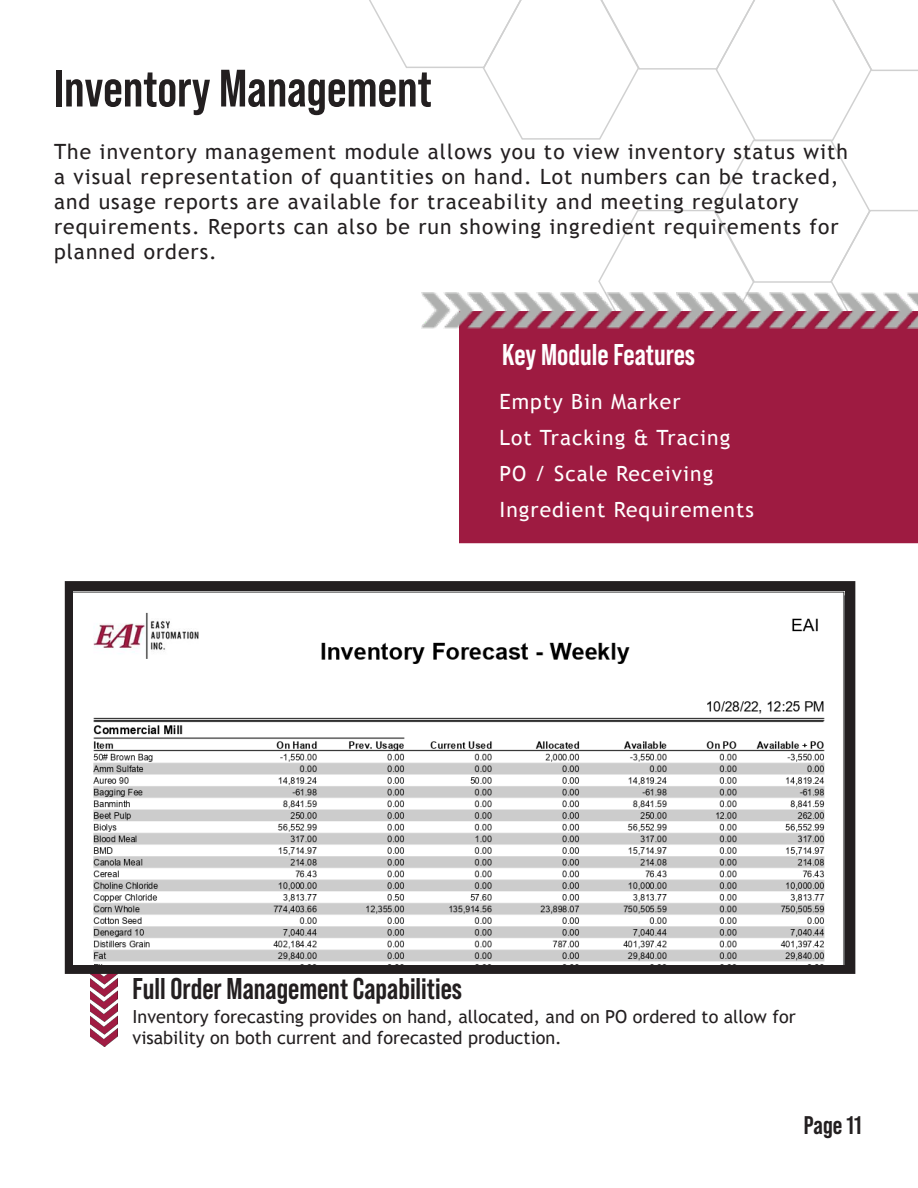
<style>
.page{position:relative;width:918px;height:1188px;background:#fff}
.page>*{position:absolute;margin:0;border:0;box-sizing:border-box;transform-origin:0 0}
.t1{font:700 52.5px "Bebas Neue Pro";color:#231f20}
.t2{font:700 30px "Bebas Neue Pro";color:#231f20}
.t3{font:700 30px "Bebas Neue Pro";color:#fff}
.t4{font:700 25.5px "Bebas Neue Pro";color:#231f20}
.t5{font:21px/25.2px "Trebuchet MS";letter-spacing:.05em;color:#231f20}
.t6{font:21px "Trebuchet MS";letter-spacing:.05em;color:#fff}
.t7{font:18px/21.6px "Trebuchet MS";color:#231f20}
</style>
<div class="page">
<img style="left:91px;top:974px;width:27px;height:73px">
<div style="left:66px;top:582px;width:788px;height:391px;background:#231f20"></div>
<div style="left:65px;top:581px;width:790px;height:393px;border:2px solid #231f20"></div>
<svg style="left:369px;top:0;width:549px;height:329px"></svg>
<div style="left:459px;top:329px;width:459px;height:214px;background:#9e1b41"></div>
<img style="left:422px;top:293px;width:496px;height:36px">
<img style="left:74px;top:592px;width:770px;height:373px">
<p class="t1" style="left:54px;top:58px;width:379px">Inventory Management</p>
<p class="t5" style="left:54px;top:139px;width:795px">The inventory management module allows you to view inventory status with a visual representation of quantities on hand. Lot numbers can be tracked, and usage reports are available for traceability and meeting regulatory requirements. Reports can also be run showing ingredient requirements for planned orders.</p>
<p class="t3" style="left:502px;top:337px;width:195px">Key Module Features</p>
<p class="t6" style="left:500px;top:389px;width:183px">Empty Bin Marker</p>
<p class="t6" style="left:500px;top:425px;width:232px">Lot Tracking &amp; Tracing</p>
<p class="t6" style="left:500px;top:461px;width:215px">PO / Scale Receiving</p>
<p class="t6" style="left:500px;top:497px;width:256px">Ingredient Requirements</p>
<p class="t2" style="left:133px;top:971px;width:331px">Full Order Management Capabilities</p>
<p class="t7" style="left:133px;top:1006px;width:665px">Inventory forecasting provides on hand, allocated, and on PO ordered to allow for visability on both current and forecasted production.</p>
<p class="t4" style="left:804px;top:1111px;width:59px">Page 11</p>
</div>
